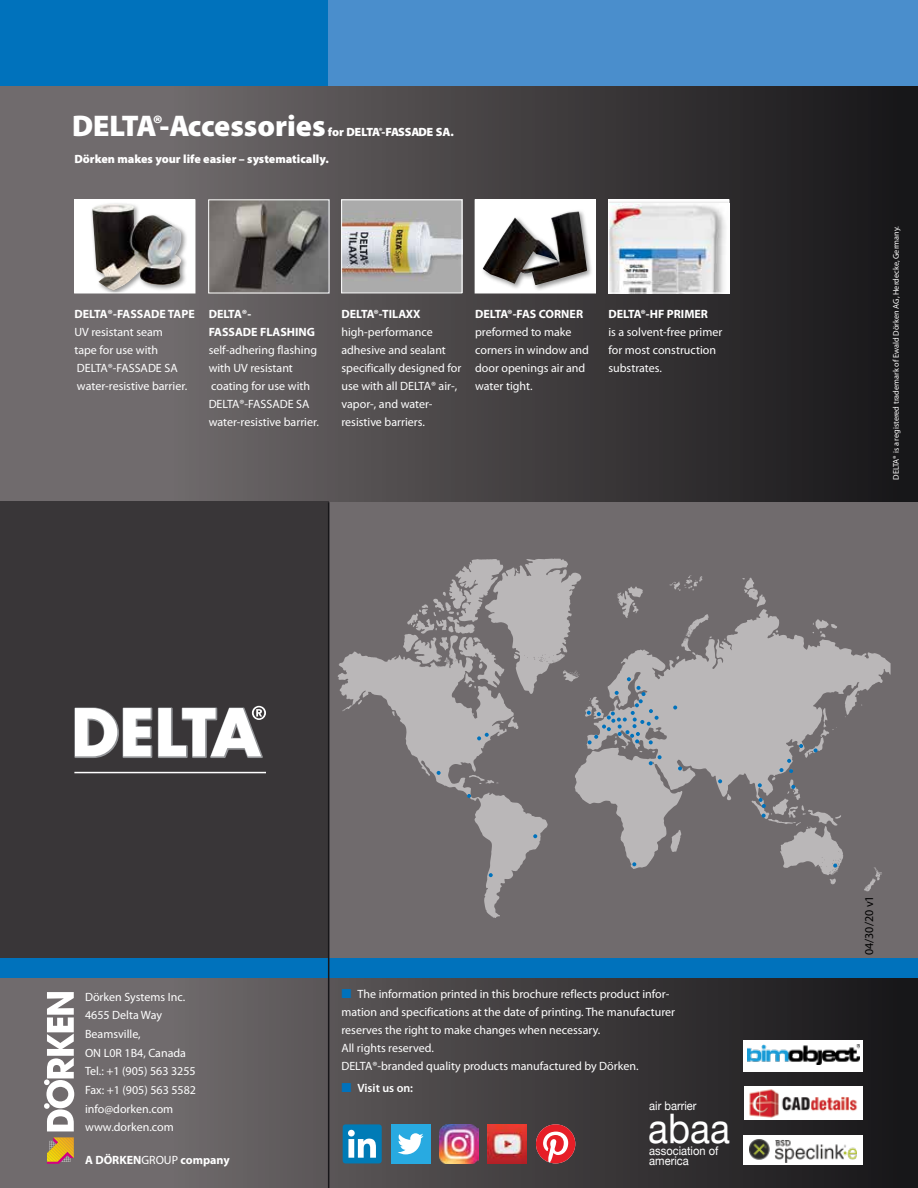
<style>
.page{position:relative;width:918px;height:1188px;background:#fff}
.page>*{position:absolute;margin:0;border:0;box-sizing:border-box;transform-origin:0 0}
.t1{font:40.8px "Helvetica Neue";color:#fff;scale:.91 1}
.t2{font:900 30px "Myriad Pro Doerken";color:#fff}
.t3{font:12px/18px "Myriad Pro Doerken";color:#fff}
.t4{font:700 12px/18px "Myriad Pro Doerken";color:#fff}
.t5{font:900 12px "Myriad Pro Doerken";color:#fff}
.t6{font:12px/10.4px "Helvetica Neue";color:#fff;scale:.93 1}
.t7{font:900 12px "Delta Myriad Pro";color:#fff}
.t8{font:600 12px "Myriad Pro Doerken";color:#fff}
.t9{font:12px "Myriad Pro Doerken";color:#000}
.t10{font:8.25px "Myriad Pro Doerken";color:#fff}
.s1{font-family:"Delta Myriad Pro"}
.s2{font-family:"Myriad Pro Doerken"}
.s3{color:#0072bc}
.s4{font-weight:400}
.s5{font-weight:400;color:#0072bc}
</style>
<div class="page">
<div style="left:0;top:0;width:918px;height:1188px;background:linear-gradient(to right,#7d7779,#171618)"></div>
<div style="left:0;top:502px;width:329px;height:476px;background:#393638"></div>
<svg style="left:74px;top:707px;width:78px;height:51px"></svg>
<svg style="left:158px;top:706px;width:108px;height:52px"></svg>
<hr style="left:74px;top:772px;width:192px;height:1px;background:#fff">
<div style="left:475px;top:200px;width:121px;height:93px;background:#fff"></div>
<div style="left:481px;top:209px;width:112px;height:82px;background:#000;opacity:.42"></div>
<img style="left:483px;top:211px;width:104px;height:74px">
<div style="left:0;top:0;width:329px;height:85px;background:#0072bc"></div>
<div style="left:329px;top:0;width:589px;height:85px;background:#4a8ecc"></div>
<svg style="left:44px;top:992px;width:30px;height:139px"></svg>
<svg style="left:47px;top:1137px;width:27px;height:27px"></svg>
<div style="left:328px;top:502px;width:590px;height:466px;background:#706b6d"></div>
<svg style="left:575px;top:609px;width:316px;height:260px"></svg>
<svg style="left:338px;top:651px;width:210px;height:267px"></svg>
<svg style="left:676px;top:614px;width:36px;height:48px"></svg>
<svg style="left:670px;top:830px;width:11px;height:22px"></svg>
<svg style="left:669px;top:575px;width:33px;height:16px"></svg>
<svg style="left:742px;top:577px;width:24px;height:30px"></svg>
<svg style="left:812px;top:619px;width:25px;height:18px"></svg>
<svg style="left:356px;top:700px;width:6px;height:5px"></svg>
<svg style="left:469px;top:775px;width:30px;height:9px"></svg>
<svg style="left:863px;top:867px;width:19px;height:24px"></svg>
<svg style="left:437px;top:771px;width:4px;height:4px"></svg>
<svg style="left:467px;top:794px;width:4px;height:4px"></svg>
<svg style="left:632px;top:862px;width:4px;height:4px"></svg>
<svg style="left:678px;top:766px;width:4px;height:4px"></svg>
<svg style="left:673px;top:706px;width:4px;height:4px"></svg>
<svg style="left:718px;top:779px;width:4px;height:4px"></svg>
<svg style="left:751px;top:708px;width:95px;height:176px"></svg>
<svg style="left:403px;top:558px;width:259px;height:207px"></svg>
<svg style="left:489px;top:873px;width:4px;height:4px"></svg>
<svg style="left:533px;top:834px;width:4px;height:4px"></svg>
<img style="left:210px;top:202px;width:117px;height:89px">
<div style="left:75px;top:200px;width:120px;height:93px;background:#fff"></div>
<div style="left:90px;top:201px;width:98px;height:92px;background:#000;opacity:.42"></div>
<img style="left:92px;top:204px;width:89px;height:87px">
<img style="left:343px;top:202px;width:117px;height:89px">
<div style="left:341px;top:200px;width:121px;height:93px;border:1px solid #fff"></div>
<div style="left:0;top:958px;width:918px;height:20px;background:#0072bc"></div>
<hr style="left:328px;top:502px;width:1px;height:686px;background:#171619">
<div style="left:743px;top:1040px;width:120px;height:31px;background:#fff"></div>
<img style="left:748px;top:1044px;width:112px;height:20px">
<div style="left:743px;top:1135px;width:120px;height:30px;background:#fff"></div>
<img style="left:750px;top:1139px;width:106px;height:24px">
<img style="left:744px;top:1086px;width:119px;height:33px">
<img style="left:610px;top:203px;width:117px;height:88px">
<div style="left:608px;top:200px;width:121px;height:93px;border:1px solid #fff"></div>
<div style="left:343px;top:1124px;width:39px;height:39px;background:#007bb6;border-radius:3px"></div>
<svg style="left:348px;top:1130px;width:28px;height:28px"></svg>
<div style="left:391px;top:1124px;width:39px;height:39px;background:#28aae1"></div>
<svg style="left:398px;top:1133px;width:26px;height:21px"></svg>
<img style="left:488px;top:1124px;width:39px;height:39px">
<svg style="left:536px;top:1124px;width:39px;height:39px"></svg>
<img style="left:439px;top:1124px;width:40px;height:40px">
<h2 class="t2" style="left:72px;top:105px;width:255px"><span class="s1">DELTA®-A</span>ccessories</h2>
<p class="t7" style="left:328px;top:124px;width:127px"><span class="s2">for</span> DELTA®-FASSADE <span class="s2">SA.</span></p>
<p class="t5" style="left:74px;top:151px;width:256px">Dörken makes your life easier – systematically.</p>
<p class="t4" style="left:74px;top:304px;width:122px">DELTA®-FASSADE TAPE</p>
<p class="t3" style="left:74px;top:323px;width:114px">UV resistant seam tape for use with<br>DELTA®-FASSADE SA water-resistive barrier.</p>
<p class="t4" style="left:209px;top:304px;width:108px">DELTA®-<br>FASSADE FLASHING</p>
<p class="t3" style="left:209px;top:341px;width:112px">self-adhering flashing with UV resistant coating for use with<br>DELTA®-FASSADE SA water-resistive barrier.</p>
<p class="t4" style="left:341px;top:304px;width:81px">DELTA®-TILAXX</p>
<p class="t3" style="left:341px;top:323px;width:121px">high-performance adhesive and sealant specifically designed for use with all DELTA® air-, vapor-, and water&shy;resistive barriers.</p>
<p class="t4" style="left:475px;top:304px;width:110px">DELTA®-FAS CORNER</p>
<p class="t3" style="left:475px;top:323px;width:115px">preformed to make corners in window and door openings air and water tight.</p>
<p class="t4" style="left:608px;top:304px;width:101px">DELTA®-HF PRIMER</p>
<p class="t3" style="left:608px;top:323px;width:115px">is a solvent-free primer for most construction substrates.</p>
<p class="t10" style="left:891px;top:480px;width:255px;rotate:-90deg">DELTA® is a registered trademark of Ewald Dörken AG, Herdecke, Germany.</p>
<p class="t3" style="left:85px;top:987px;width:112px;line-height:18.6px">Dörken Systems Inc.<br>4655 Delta Way<br>Beamsville,<br>ON L0R 1B4, Canada<br>Tel.: +1 (905) 563 3255<br>Fax: +1 (905) 563 5582 info@dorken.com www.dorken.com</p>
<p class="t3" style="left:341px;top:985px;width:335px"><span class="s3">■</span> The information printed in this brochure reflects product infor&shy;mation and specifications at the date of printing. The manufacturer reserves the right to make changes when necessary.<br>All rights reserved.<br>DELTA®-branded quality products manufactured by Dörken.</p>
<p class="t4" style="left:85px;top:1150px;width:146px">A DÖRKEN<span class="s4">GROUP</span> company</p>
<p class="t8" style="left:341px;top:1080px;width:73px"><span class="s5">■</span> Visit us on:</p>
<p class="t6" style="left:649px;top:1101px;width:52px">air barrier</p>
<h1 class="t1" style="left:648px;top:1099px;width:91px">abaa</h1>
<p class="t6" style="left:649px;top:1146px;width:76px">association of america</p>
<p class="t9" style="left:862px;top:955px;width:61px;rotate:-90deg">04/30/20 v1</p>
</div>
